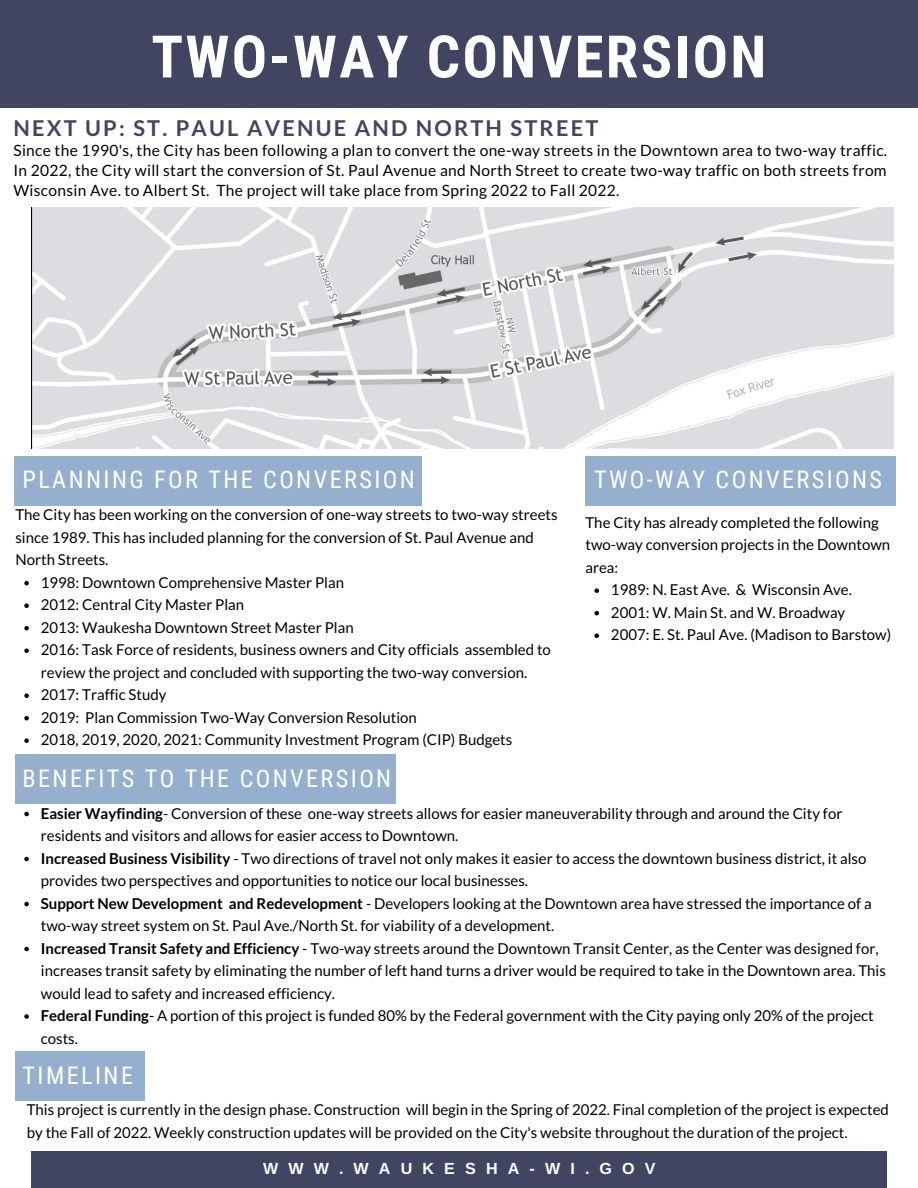
<style>
.page{position:relative;width:918px;height:1188px;background:#fff}
.page>*{position:absolute;margin:0;border:0;box-sizing:border-box;transform-origin:0 0}
.t1{font:700 58.65px "Roboto Condensed";letter-spacing:.04em;color:#fff}
.t2{font:24.3px "Roboto Condensed";letter-spacing:.1em;color:#fff}
.t3{font:700 21.75px "Lato";letter-spacing:.1em;color:#414562}
.t4{font:700 16.05px "Arimo";letter-spacing:.63em;color:#fff}
.t5{font:15.6px/20.1px "Lato";letter-spacing:.02em;color:#000;text-align:justify}
.t6{font:15px/22.5px "Lato";color:#000}
.s1{font-weight:700}
</style>
<div class="page">
<div style="left:32px;top:1152px;width:855px;height:36px;background:#414562"></div>
<div style="left:0;top:0;width:918px;height:108px;background:#414562"></div>
<div style="left:15px;top:754px;width:381px;height:50px;background:#95b0ce"></div>
<div style="left:15px;top:1051px;width:130px;height:50px;background:#95b0ce"></div>
<div style="left:14px;top:456px;width:408px;height:50px;background:#95b0ce"></div>
<div style="left:585px;top:456px;width:311px;height:50px;background:#95b0ce"></div>
<svg style="left:24px;top:581px;width:5px;height:4px"></svg>
<svg style="left:24px;top:603px;width:5px;height:5px"></svg>
<svg style="left:24px;top:626px;width:5px;height:4px"></svg>
<svg style="left:24px;top:648px;width:5px;height:5px"></svg>
<svg style="left:24px;top:693px;width:5px;height:5px"></svg>
<svg style="left:24px;top:716px;width:5px;height:4px"></svg>
<svg style="left:24px;top:738px;width:5px;height:5px"></svg>
<svg style="left:24px;top:812px;width:5px;height:4px"></svg>
<svg style="left:24px;top:857px;width:5px;height:4px"></svg>
<svg style="left:24px;top:902px;width:5px;height:4px"></svg>
<svg style="left:24px;top:947px;width:5px;height:4px"></svg>
<svg style="left:24px;top:1014px;width:5px;height:5px"></svg>
<svg style="left:594px;top:588px;width:5px;height:5px"></svg>
<svg style="left:594px;top:611px;width:5px;height:4px"></svg>
<svg style="left:594px;top:633px;width:5px;height:5px"></svg>
<img style="left:31px;top:208px;width:863px;height:240px">
<p class="t1" style="left:151px;top:23px;width:616px">TWO-WAY CONVERSION</p>
<p class="t3" style="left:13px;top:114px;width:586px">NEXT UP: ST. PAUL AVENUE AND NORTH STREET</p>
<p class="t5" style="left:13px;top:140px;width:875px">Since the 1990's, the City has been following a plan to convert the one-way streets in the Downtown area to two-way traffic.<br>In 2022, the City will start the conversion of St. Paul Avenue and North Street to create two-way traffic on both streets from Wisconsin Ave. to Albert St. The project will take place from Spring 2022 to Fall 2022.</p>
<p class="t2" style="left:23px;top:466px;width:394px">PLANNING FOR THE CONVERSION</p>
<p class="t6" style="left:15px;top:503px;width:544px">The City has been working on the conversion of one-way streets to two-way streets since 1989. This has included planning for the conversion of St. Paul Avenue and<br>North Streets.</p>
<p class="t6" style="left:41px;top:571px;width:305px">1998: Downtown Comprehensive Master Plan</p>
<p class="t6" style="left:41px;top:593px;width:205px">2012: Central City Master Plan</p>
<p class="t6" style="left:41px;top:616px;width:314px">2013: Waukesha Downtown Street Master Plan</p>
<p class="t6" style="left:41px;top:638px;width:512px">2016: Task Force of residents, business owners and City officials assembled to review the project and concluded with supporting the two-way conversion.</p>
<p class="t6" style="left:41px;top:683px;width:127px">2017: Traffic Study</p>
<p class="t6" style="left:41px;top:706px;width:378px">2019: Plan Commission Two-Way Conversion Resolution</p>
<p class="t6" style="left:41px;top:728px;width:473px">2018, 2019, 2020, 2021: Community Investment Program (CIP) Budgets</p>
<p class="t2" style="left:23px;top:764px;width:370px">BENEFITS TO THE CONVERSION</p>
<p class="t2" style="left:594px;top:466px;width:290px">TWO-WAY CONVERSIONS</p>
<p class="t6" style="left:585px;top:511px;width:306px">The City has already completed the following two-way conversion projects in the Downtown area:</p>
<p class="t6" style="left:611px;top:578px;width:242px">1989: N. East Ave. &amp; Wisconsin Ave.</p>
<p class="t6" style="left:611px;top:601px;width:236px">2001: W. Main St. and W. Broadway</p>
<p class="t6" style="left:611px;top:623px;width:282px">2007: E. St. Paul Ave. (Madison to Barstow)</p>
<p class="t6" style="left:41px;top:801px;width:803px"><span class="s1">Easier Wayfinding</span>- Conversion of these one-way streets allows for easier maneuverability through and around the City for residents and visitors and allows for easier access to Downtown.</p>
<p class="t6" style="left:41px;top:846px;width:827px"><span class="s1">Increased Business Visibility</span> - Two directions of travel not only makes it easier to access the downtown business district, it also provides two perspectives and opportunities to notice our local businesses.</p>
<p class="t6" style="left:41px;top:891px;width:832px"><span class="s1">Support New Development and Redevelopment</span> - Developers looking at the Downtown area have stressed the importance of a two-way street system on St. Paul Ave./North St. for viability of a development.</p>
<p class="t6" style="left:41px;top:936px;width:847px"><span class="s1">Increased Transit Safety and Efficiency</span> - Two-way streets around the Downtown Transit Center, as the Center was designed for, increases transit safety by eliminating the number of left hand turns a driver would be required to take in the Downtown area. This would lead to safety and increased efficiency.</p>
<p class="t6" style="left:41px;top:1004px;width:834px"><span class="s1">Federal Funding</span>- A portion of this project is funded 80% by the Federal government with the City paying only 20% of the project costs.</p>
<p class="t2" style="left:23px;top:1061px;width:112px">TIMELINE</p>
<p class="t6" style="left:27px;top:1098px;width:864px">This project is currently in the design phase. Construction will begin in the Spring of 2022. Final completion of the project is expected by the Fall of 2022. Weekly construction updates will be provided on the City's website throughout the duration of the project.</p>
<p class="t4" style="left:263px;top:1160px;width:394px">WWW.WAUKESHA-WI.GOV</p>
</div>
